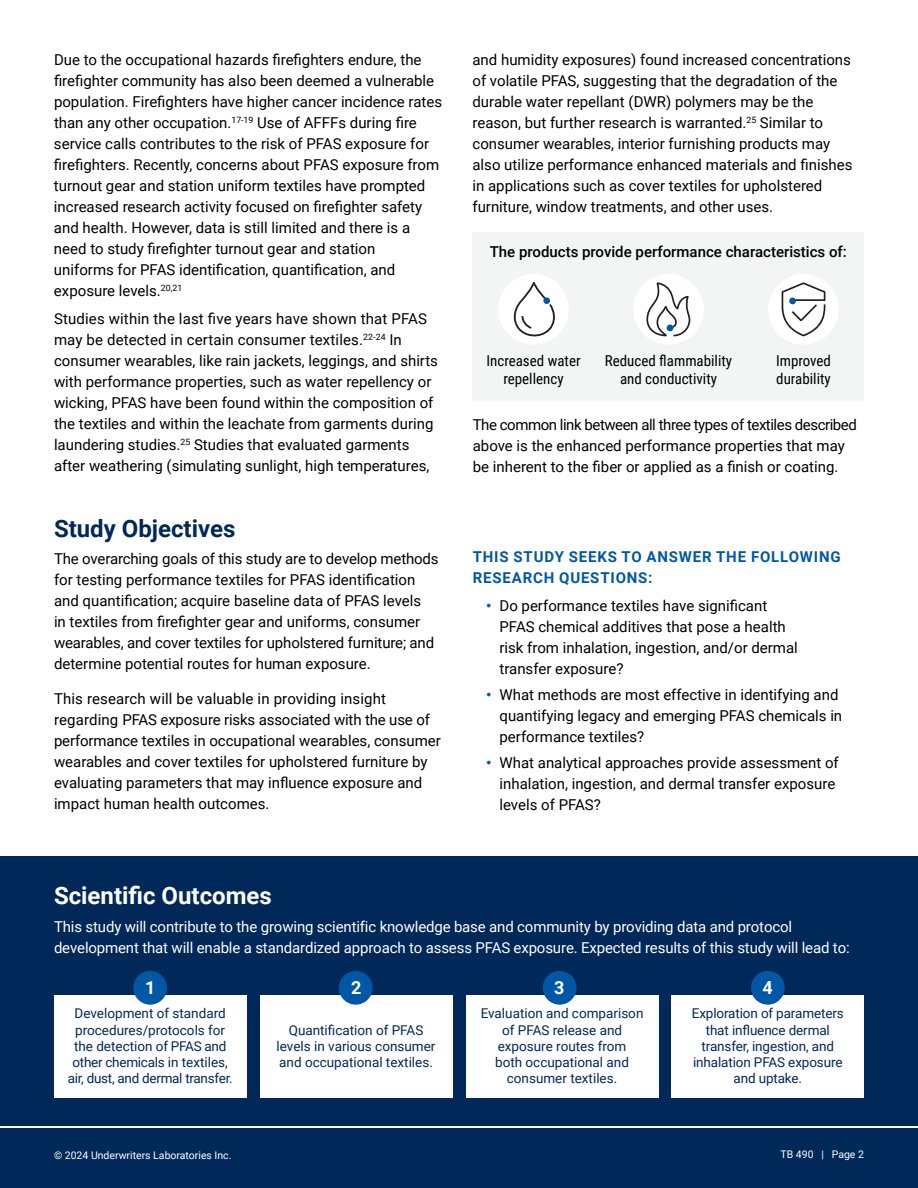
<style>
.page{position:relative;width:918px;height:1188px;background:#fff}
.page>*{position:absolute;margin:0;border:0;box-sizing:border-box;transform-origin:0 0}
.t1{font:700 24px "Roboto";color:#fff}
.t2{font:700 24px "Roboto";color:#002859}
.t3{font:700 18px "Roboto";color:#fff}
.t4{font:15px/21px "Roboto";color:#000}
.t5{font:15px/21px "Roboto";letter-spacing:-.01em;color:#fff}
.t6{font:15px/18px "Roboto Condensed";color:#000;text-align:center}
.t7{font:700 15px/21px "Roboto";letter-spacing:.055em;color:#0057a5}
.t8{font:500 15px "Roboto";color:#000}
.t9{font:13.5px/16.2px "Roboto";color:#002859;text-align:center}
.t10{font:10.5px "Roboto";color:#fff}
.s1{font-weight:700;color:#0057a5}
</style>
<div class="page">
<div style="left:0;top:1128px;width:918px;height:60px;background:#002859"></div>
<div style="left:472px;top:232px;width:392px;height:169px;background:#f3f4f4"></div>
<div style="left:498px;top:274px;width:71px;height:71px;background:#fff;border-radius:50%"></div>
<svg style="left:514px;top:282px;width:41px;height:54px"></svg>
<div style="left:543px;top:297px;width:7px;height:7px;background:#0057a5;border-radius:50%"></div>
<div style="left:633px;top:274px;width:71px;height:71px;background:#fff;border-radius:50%"></div>
<svg style="left:646px;top:282px;width:44px;height:54px"></svg>
<div style="left:768px;top:274px;width:71px;height:71px;background:#fff;border-radius:50%"></div>
<svg style="left:782px;top:282px;width:43px;height:54px"></svg>
<div style="left:789px;top:298px;width:7px;height:6px;background:#0057a5;border-radius:50%"></div>
<div style="left:0;top:856px;width:918px;height:270px;background:#002859"></div>
<div style="left:54px;top:995px;width:192px;height:102px;background:#fff"></div>
<div style="left:260px;top:995px;width:192px;height:102px;background:#fff"></div>
<div style="left:466px;top:995px;width:192px;height:102px;background:#fff"></div>
<div style="left:672px;top:995px;width:192px;height:102px;background:#fff"></div>
<div style="left:133px;top:971px;width:34px;height:34px;background:#0057a5;border-radius:50%"></div>
<div style="left:339px;top:971px;width:34px;height:34px;background:#0057a5;border-radius:50%"></div>
<div style="left:543px;top:971px;width:34px;height:34px;background:#0057a5;border-radius:50%"></div>
<div style="left:751px;top:971px;width:34px;height:34px;background:#0057a5;border-radius:50%"></div>
<p class="t4" style="left:54px;top:49px;width:390px">Due to the occupational hazards firefighters endure, the firefighter community has also been deemed a vulnerable population. Firefighters have higher cancer incidence rates than any other occupation.<sup>17-19</sup> Use of AFFFs during fire service calls contributes to the risk of PFAS exposure for firefighters. Recently, concerns about PFAS exposure from turnout gear and station uniform textiles have prompted increased research activity focused on firefighter safety and health. However, data is still limited and there is a need to study firefighter turnout gear and station<br>uniforms for PFAS identification, quantification, and exposure levels.<sup>20,21</sup></p>
<p class="t4" style="left:54px;top:308px;width:386px">Studies within the last five years have shown that PFAS may be detected in certain consumer textiles.<sup>22-24</sup> In consumer wearables, like rain jackets, leggings, and shirts with performance properties, such as water repellency or wicking, PFAS have been found within the composition of the textiles and within the leachate from garments during laundering studies.<sup>25</sup> Studies that evaluated garments after weathering (simulating sunlight, high temperatures,</p>
<h1 class="t2" style="left:54px;top:511px;width:183px">Study Objectives</h1>
<p class="t4" style="left:54px;top:548px;width:386px">The overarching goals of this study are to develop methods for testing performance textiles for PFAS identification and quantification; acquire baseline data of PFAS levels<br>in textiles from firefighter gear and uniforms, consumer wearables, and cover textiles for upholstered furniture; and determine potential routes for human exposure.</p>
<p class="t4" style="left:54px;top:687px;width:388px">This research will be valuable in providing insight regarding PFAS exposure risks associated with the use of performance textiles in occupational wearables, consumer wearables and cover textiles for upholstered furniture by evaluating parameters that may influence exposure and impact human health outcomes.</p>
<p class="t4" style="left:472px;top:49px;width:381px">and humidity exposures) found increased concentrations of volatile PFAS, suggesting that the degradation of the durable water repellant (DWR) polymers may be the reason, but further research is warranted.<sup>25</sup> Similar to consumer wearables, interior furnishing products may also utilize performance enhanced materials and finishes in applications such as cover textiles for upholstered furniture, window treatments, and other uses.</p>
<p class="t8" style="left:490px;top:242px;width:359px">The products provide performance characteristics of:</p>
<p class="t6" style="left:486px;top:351px;width:96px">Increased water repellency</p>
<p class="t6" style="left:605px;top:351px;width:129px">Reduced flammability and conductivity</p>
<p class="t6" style="left:776px;top:351px;width:57px;text-align:left">Improved durability</p>
<p class="t4" style="left:473px;top:413px;width:386px">The common link between all three types of textiles described above is the enhanced performance properties that may be inherent to the fiber or applied as a finish or coating.</p>
<p class="t7" style="left:473px;top:546px;width:369px">THIS STUDY SEEKS TO ANSWER THE FOLLOWING<br>RESEARCH QUESTIONS:</p>
<p class="t4" style="left:500px;top:594px;width:300px;text-indent:-14px"><span class="s1">•</span> Do performance textiles have significant PFAS chemical additives that pose a health risk from inhalation, ingestion, and/or dermal transfer exposure?</p>
<p class="t4" style="left:500px;top:684px;width:344px;text-indent:-14px"><span class="s1">•</span> What methods are most effective in identifying and quantifying legacy and emerging PFAS chemicals in performance textiles?</p>
<p class="t4" style="left:500px;top:752px;width:341px;text-indent:-14px"><span class="s1">•</span> What analytical approaches provide assessment of inhalation, ingestion, and dermal transfer exposure levels of PFAS?</p>
<h1 class="t1" style="left:54px;top:879px;width:219px">Scientific Outcomes</h1>
<p class="t5" style="left:54px;top:916px;width:797px">This study will contribute to the growing scientific knowledge base and community by providing data and protocol development that will enable a standardized approach to assess PFAS exposure. Expected results of this study will lead to:</p>
<p class="t3" style="left:145px;top:975px;width:12px">1</p>
<p class="t3" style="left:351px;top:975px;width:12px">2</p>
<p class="t3" style="left:554px;top:975px;width:12px">3</p>
<p class="t3" style="left:763px;top:975px;width:12px">4</p>
<p class="t9" style="left:68px;top:1005px;width:167px">Development of standard procedures/protocols for the detection of PFAS and other chemicals in textiles, air, dust, and dermal transfer.</p>
<p class="t9" style="left:277px;top:1021px;width:160px">Quantification of PFAS levels in various consumer and occupational textiles.</p>
<p class="t9" style="left:481px;top:1005px;width:164px">Evaluation and comparison of PFAS release and exposure routes from<br>both occupational and consumer textiles.</p>
<p class="t9" style="left:692px;top:1005px;width:153px">Exploration of parameters that influence dermal transfer, ingestion, and inhalation PFAS exposure and uptake.</p>
<p class="t10" style="left:54px;top:1147px;width:179px">© 2024 Underwriters Laboratories Inc.</p>
<p class="t10" style="left:781px;top:1147px;width:85px">TB 490 | Page 2</p>
</div>
